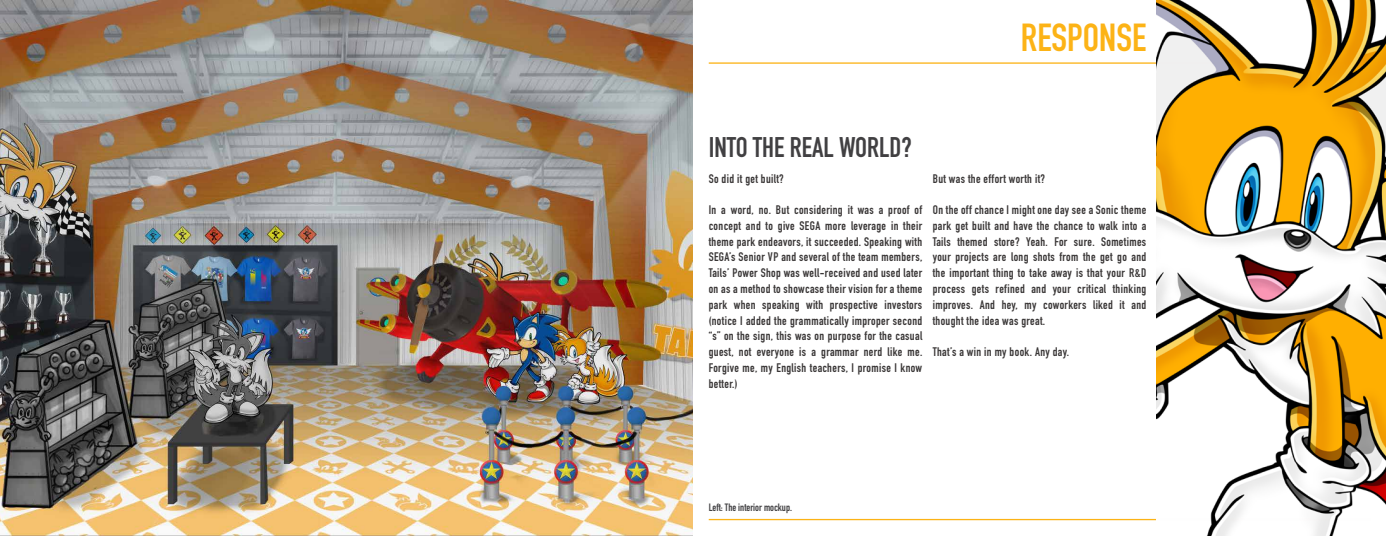
<style>
.page{position:relative;width:1386px;height:536px;background:#fff}
.page>*{position:absolute;margin:0;border:0;box-sizing:border-box;transform-origin:0 0}
.t1{font:700 38.5px "DIN Condensed";color:#fcb316}
.t2{font:700 28px "DIN Condensed";color:#414042}
.t3{font:700 12.25px/15.8px "DIN Condensed";letter-spacing:.03em;color:#393636;text-align:justify}
.t4{font:700 10.5px "DIN Condensed";color:#414042}
</style>
<div class="page">
<hr style="left:709px;top:518px;width:661px;height:2px;background:#fcb316">
<hr style="left:709px;top:62px;width:661px;height:2px;background:#fcb316">
<img style="left:1157px;top:0;width:229px;height:536px">
<img style="left:0;top:0;width:693px;height:535px">
<h1 class="t1" style="left:1021px;top:12px;width:127px">RESPONSE</h1>
<h2 class="t2" style="left:709px;top:129px;width:205px">INTO THE REAL WORLD?</h2>
<p class="t3" style="left:709px;top:170px;width:77px">So did it get built?</p>
<p class="t3" style="left:709px;top:202px;width:215px">In a word, no. But considering it was a proof of concept and to give SEGA more leverage in their theme park endeavors, it succeeded. Speaking with SEGA’s Senior VP and several of the team members, Tails’ Power Shop was well-received and used later on as a method to showcase their vision for a theme park when speaking with prospective investors (notice I added the grammatically improper second “s” on the sign, this was on purpose for the casual guest, not everyone is a grammar nerd like me.<br>Forgive me, my English teachers, I promise I know better.)</p>
<p class="t3" style="left:933px;top:170px;width:114px">But was the effort worth it?</p>
<p class="t3" style="left:933px;top:202px;width:215px">On the off chance I might one day see a Sonic theme park get built and have the chance to walk into a Tails themed store? Yeah. For sure. Sometimes your projects are long shots from the get go and the important thing to take away is that your R&amp;D process gets refined and your critical thinking improves. And hey, my coworkers liked it and thought the idea was great.</p>
<p class="t3" style="left:933px;top:344px;width:138px">That’s a win in my book. Any day.</p>
<p class="t4" style="left:709px;top:500px;width:85px">Left: The interior mockup.</p>
</div>
